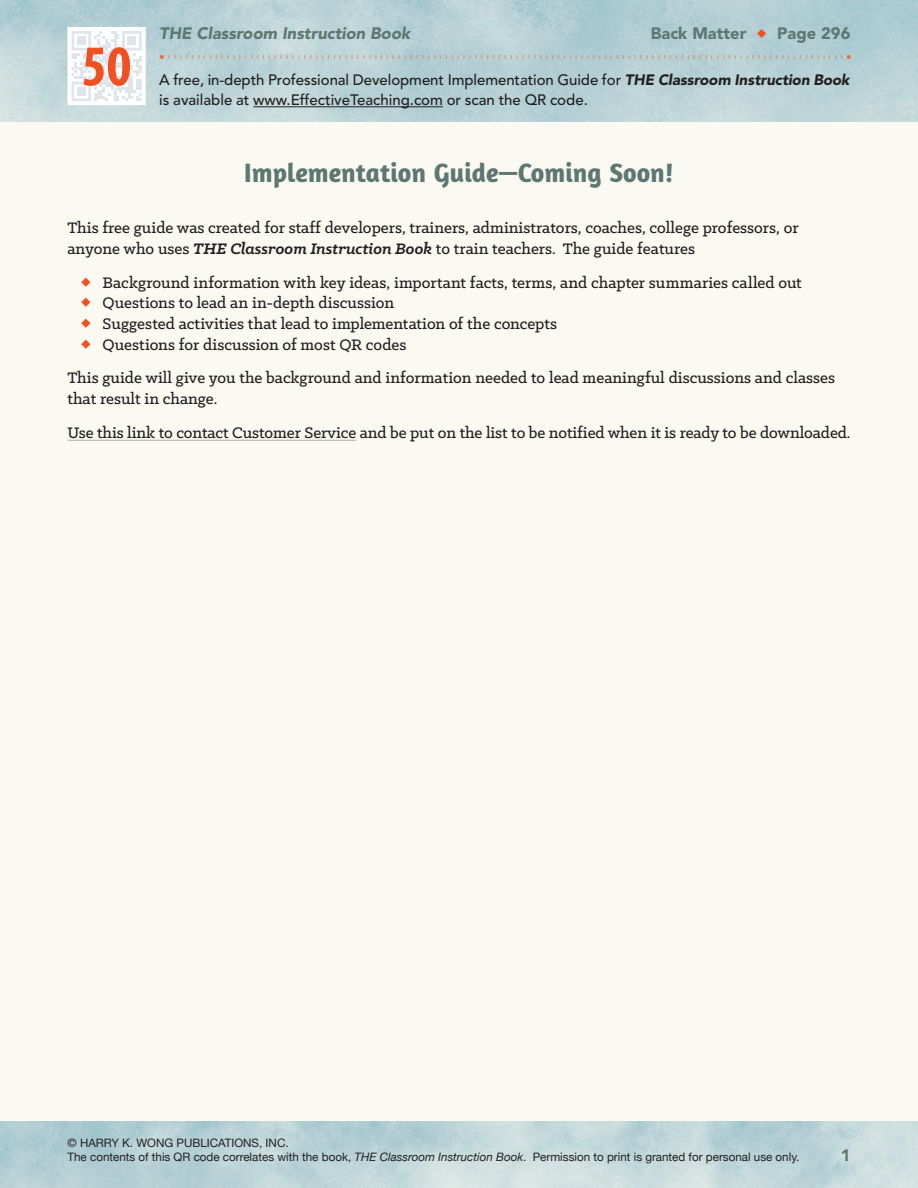
<style>
.page{position:relative;width:918px;height:1188px;background:#fbfaf2}
.page>*{position:absolute;margin:0;border:0;box-sizing:border-box;transform-origin:0 0}
.t1{font:700 condensed 58.05px "Myriad Pro";color:#f05022}
.t2{font:700 27px "Amaranth";color:#5d7771}
.t3{font:500 17.25px/33.6px "Klinic Slab";color:#231f20}
.t4{font:500 17.25px "Klinic Slab";color:#f2632f}
.t5{font:italic 900 16.5px "Avenir";color:#5d7771}
.t6{font:900 16.5px "Avenir";color:#5d7771}
.t7{font:500 15px/19.5px "Avenir";letter-spacing:-.005em;color:#231f20}
.t8{font:11.7px/14px "Helvetica Neue";color:#231f20}
.t9{font:300 4.35px "Klinic Slab";color:#f2632f;scale:4 1}
.s1{font-weight:500;font-size:17.25px}
.s2{color:#f05022}
.s3{font-weight:900;font-style:italic}
.s4{font-weight:700;font-style:italic}
.s5{font-style:italic}
</style>
<div class="page">
<img style="left:0;top:0;width:499px;height:122px">
<div style="left:499px;top:0;width:419px;height:122px;background:linear-gradient(to bottom,#accbd1,#bfd5d9)"></div>
<img style="left:0;top:1122px;width:918px;height:66px">
<svg style="left:66px;top:25px;width:82px;height:82px"></svg>
<hr style="left:253px;top:107px;width:190px;height:1px;background:#231f20">
<hr style="left:68px;top:440px;width:288px;height:1px;background:#bcbdc0">
<h1 class="t1" style="left:82px;top:30px;width:51px">50</h1>
<p class="t5" style="left:159px;top:24px;width:253px">THE Classroom Instruction Book</p>
<p class="t9" style="left:159px;top:54px;width:173px"><span class="s1">•</span> |||||||||||||||||||||||||||||||||||||||||||||||||||||||||||||||||||||||||||||||||||||||||||||||||||||||||||||||||||</p>
<p class="t4" style="left:846px;top:46px;width:8px">•</p>
<p class="t6" style="left:651px;top:24px;width:201px">Back Matter <span class="s2">▲</span> Page 296</p>
<p class="t7" style="left:159px;top:71px;width:692px">A free, in-depth Professional Development Implementation Guide for <span class="s3">THE Classroom Instruction Book </span>is available at www.EffectiveTeaching.com or scan the QR code.</p>
<h2 class="t2" style="left:244px;top:156px;width:431px">Implementation Guide—Coming Soon!</h2>
<p class="t3" style="left:68px;top:217px;width:733px;line-height:20.7px">This free guide was created for staff developers, trainers, administrators, coaches, college professors, or anyone who uses <span class="s4">THE Classroom Instruction Book</span> to train teachers. The guide features</p>
<p class="t3" style="left:80px;top:265px;width:723px"><span class="s2">▲</span> Background information with key ideas, important facts, terms, and chapter summaries called out</p>
<p class="t3" style="left:80px;top:286px;width:316px"><span class="s2">▲</span> Questions to lead an in-depth discussion</p>
<p class="t3" style="left:80px;top:306px;width:479px"><span class="s2">▲</span> Suggested activities that lead to implementation of the concepts</p>
<p class="t3" style="left:67px;top:327px;width:769px;text-indent:13px"><span class="s2">▲</span> Questions for discussion of most QR codes<br>This guide will give you the background and information needed to lead meaningful discussions and classes</p>
<p class="t3" style="left:67px;top:381px;width:785px">that result in change.<br>Use this link to contact Customer Service and be put on the list to be notified when it is ready to be downloaded.</p>
<p class="t8" style="left:68px;top:1137px;width:734px">© HARRY K. WONG PUBLICATIONS, INC.<br>The contents of this QR code correlates with the book, <span class="s5">THE Classroom Instruction Book</span>. Permission to print is granted for personal use only.</p>
<p class="t6" style="left:841px;top:1145px;width:11px">1</p>
</div>
